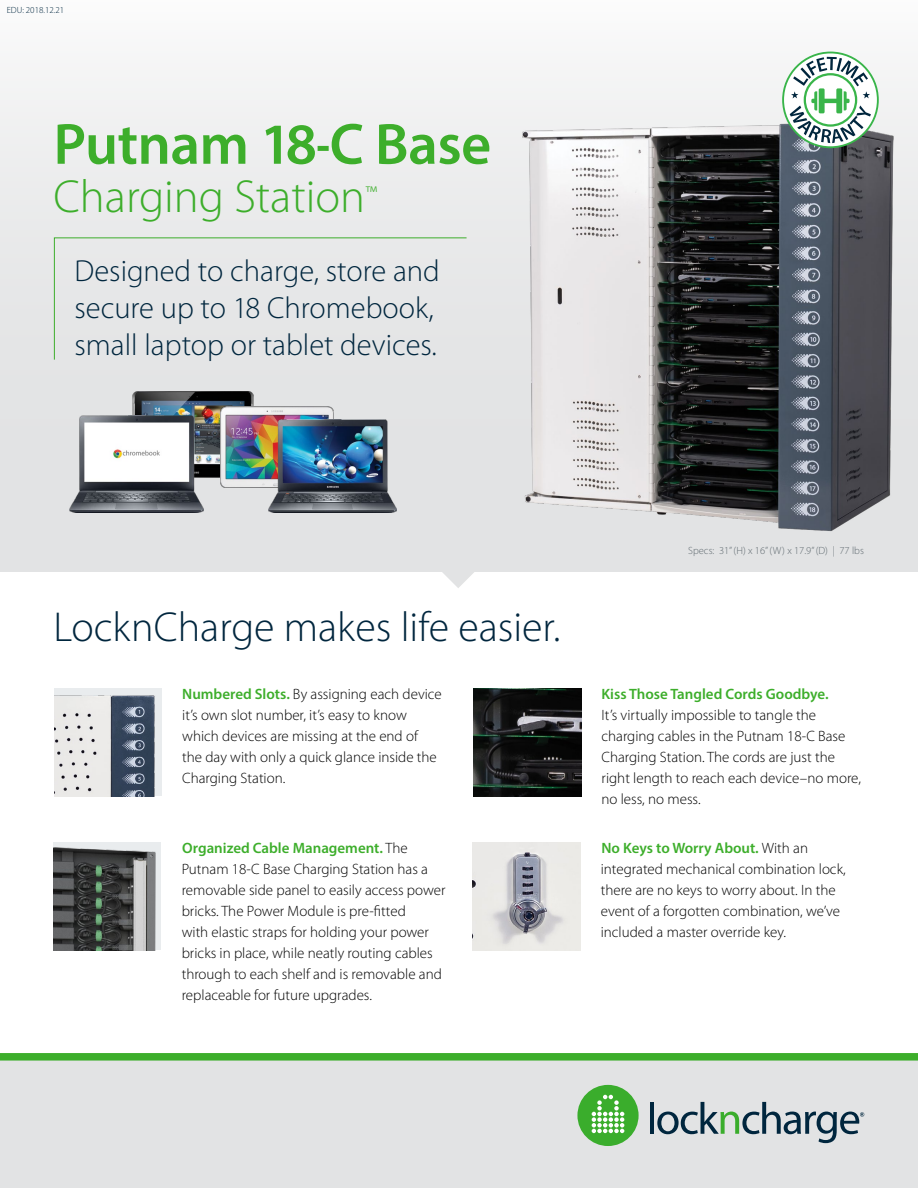
<style>
.page{position:relative;width:918px;height:1188px;background:#fff}
.page>*{position:absolute;margin:0;border:0;box-sizing:border-box;transform-origin:0 0}
.t1{font:600 58.5px "Myriad Pro";letter-spacing:-.01em;color:#3dae2b}
.t2{font:300 46.5px "Myriad Pro";color:#3dae2b}
.t3{font:300 42px "Myriad Pro";color:#00263e}
.t4{font:300 30.6px/36.6px "Myriad Pro";color:#00263e}
.t5{font:300 20.1px "Myriad Pro";color:#3dae2b}
.t6{font:300 15px/21px "Myriad Pro";color:#000}
.t7{font:600 15px "Myriad Pro";color:#3dae2b}
.t8{font:300 10.5px "Myriad Pro";color:#606a70}
.t9{font:300 9px "Myriad Pro";color:#00263e}
.s1{font-weight:600;color:#3dae2b}
</style>
<div class="page">
<div style="left:0;top:0;width:918px;height:572px;background:linear-gradient(to bottom,#f6f6f7,#dcddde)"></div>
<svg style="left:442px;top:555px;width:33px;height:33px"></svg>
<div style="left:0;top:1061px;width:918px;height:127px;background:#e2e3e4"></div>
<img style="left:491px;top:100px;width:427px;height:452px">
<div style="left:54px;top:237px;width:413px;height:123px;background:#e6e7e8"></div>
<div style="left:0;top:1053px;width:918px;height:8px;background:#3dae2b"></div>
<img style="left:54px;top:688px;width:108px;height:108px">
<img style="left:473px;top:688px;width:108px;height:108px">
<img style="left:53px;top:842px;width:108px;height:108px">
<img style="left:472px;top:842px;width:108px;height:108px">
<svg style="left:782px;top:52px;width:97px;height:96px"></svg>
<hr style="left:650px;top:1102px;width:4px;height:32px;background:#00263e">
<div style="left:577px;top:1085px;width:62px;height:61px;background:#3aad2c;border-radius:50%"></div>
<svg style="left:592px;top:1095px;width:32px;height:38px"></svg>
<svg style="left:657px;top:1102px;width:207px;height:41px"></svg>
<img style="left:132px;top:392px;width:122px;height:86px">
<img style="left:221px;top:406px;width:112px;height:81px">
<img style="left:269px;top:420px;width:127px;height:92px">
<img style="left:70px;top:415px;width:134px;height:97px">
<p class="t9" style="left:7px;top:5px;width:59px">EDU: 2018.12.21</p>
<h1 class="t1" style="left:53px;top:107px;width:439px">Putnam 18-C Base</h1>
<h2 class="t2" style="left:53px;top:168px;width:313px">Charging Station</h2>
<h3 class="t5" style="left:365px;top:181px;width:14px">™</h3>
<h3 class="t4" style="left:75px;top:252px;width:367px">Designed to charge, store and secure up to 18 Chromebook, small laptop or tablet devices.</h3>
<h3 class="t3" style="left:53px;top:602px;width:508px">LocknCharge makes life easier.</h3>
<p class="t8" style="left:688px;top:544px;width:177px">Specs: 31” (H) x 16” (W) x 17.9” (D) | 77 lbs</p>
<p class="t6" style="left:182px;top:684px;width:261px"><span class="s1">Numbered Slots.</span> By assigning each device it’s own slot number, it’s easy to know which devices are missing at the end of<br>the day with only a quick glance inside the Charging Station.</p>
<p class="t7" style="left:602px;top:685px;width:229px">Kiss Those Tangled Cords Goodbye.</p>
<p class="t6" style="left:602px;top:705px;width:261px">It’s virtually impossible to tangle the charging cables in the Putnam 18-C Base Charging Station. The cords are just the right length to reach each device–no more, no less, no mess.</p>
<p class="t6" style="left:182px;top:838px;width:265px"><span class="s1">Organized Cable Management.</span> The Putnam 18-C Base Charging Station has a removable side panel to easily access power bricks. The Power Module is pre-fitted<br>with elastic straps for holding your power bricks in place, while neatly routing cables through to each shelf and is removable and replaceable for future upgrades.</p>
<p class="t6" style="left:601px;top:838px;width:247px"><span class="s1">No Keys to Worry About.</span> With an integrated mechanical combination lock, there are no keys to worry about. In the event of a forgotten combination, we’ve included a master override key.</p>
</div>
